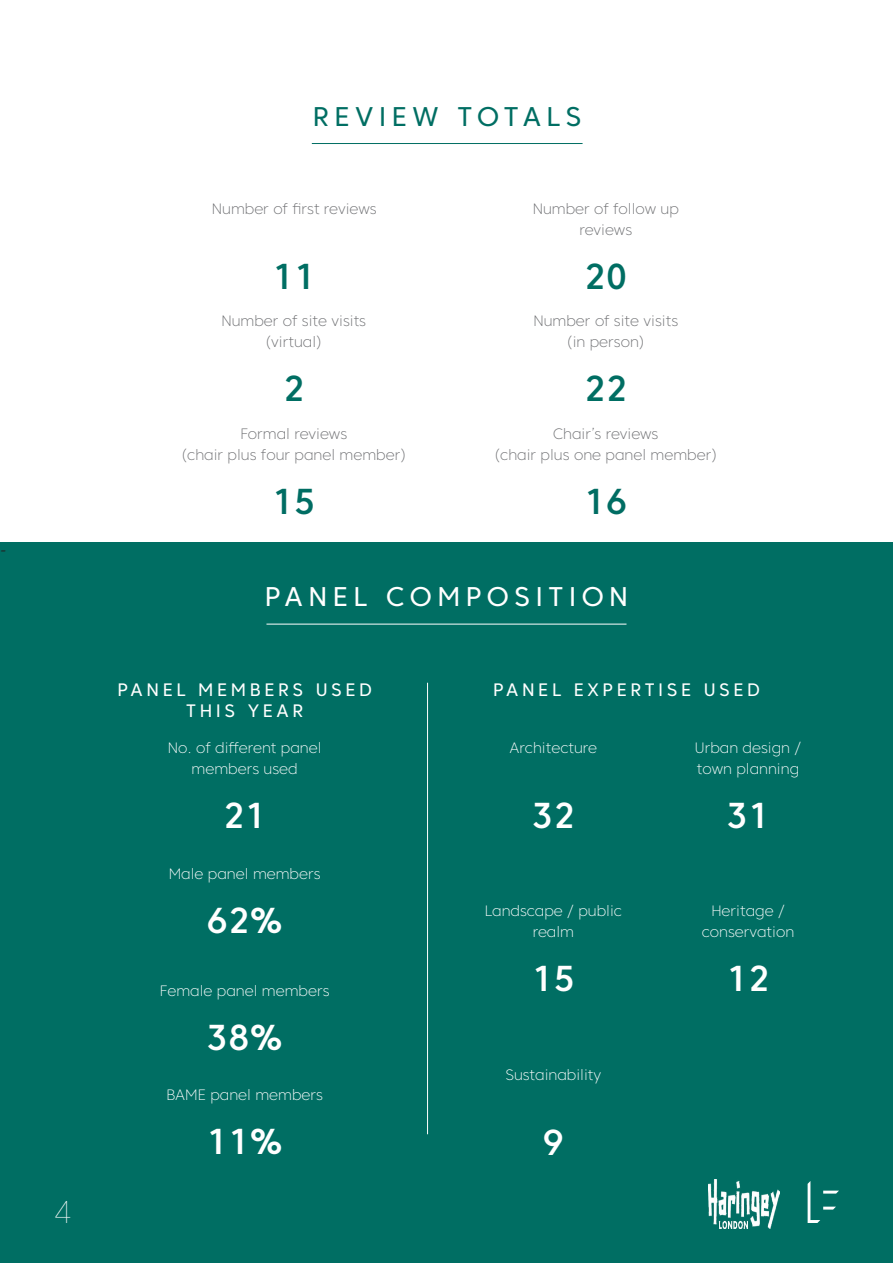
<style>
.page{position:relative;width:893px;height:1263px;background:#fff}
.page>*{position:absolute;margin:0;border:0;box-sizing:border-box;transform-origin:0 0}
.Main_text{font:500 36px "Core Sans C 55";color:#fff}
.Main_text-2{font:500 36px "Core Sans C 55";color:#006e63}
.Main_text-3{font:500 36px "Core Sans C 55";color:#006d63}
.t1{font:100 31.5px "Core Sans C 15";color:#fff}
.Main_text-4{font:27px "Core Sans C 45";letter-spacing:.2em;color:#fff}
.Main_text-5{font:27px "Core Sans C 45";letter-spacing:.2em;color:#006e63}
.t2{font:18px "Core Sans C 45";letter-spacing:.2em;color:#fff}
.t3{font:18px "Minion Pro";color:#231f20}
.Main_text-6{font:200 15px/21px "Core Sans C 25";color:#6c6d70;text-align:center}
.Main_text-7{font:200 15px/21px "Core Sans C 25";color:#fff;text-align:center}
</style>
<div class="page">
<div style="left:0;top:542px;width:893px;height:721px;background:#006e63"></div>
<hr style="left:312px;top:143px;width:271px;height:1px;background:#006e63">
<hr style="left:266px;top:624px;width:360px;height:1px;background:#fff">
<hr style="left:427px;top:683px;width:1px;height:451px;background:#fff">
<svg style="left:808px;top:1181px;width:31px;height:42px"></svg>
<img style="left:708px;top:1179px;width:72px;height:49px">
<p class="t3" style="left:0;top:537px;width:8px">-</p>
<p class="t1" style="left:54px;top:1192px;width:20px">4</p>
<p class="Main_text-5" style="left:313px;top:99px;width:270px">REVIEW TOTALS</p>
<p class="Main_text-6" style="left:212px;top:198px;width:166px">Number of first reviews</p>
<p class="Main_text-2" style="left:273px;top:253px;width:45px">11</p>
<p class="Main_text-6" style="left:221px;top:310px;width:146px">Number of site visits (virtual)</p>
<p class="Main_text-2" style="left:283px;top:366px;width:23px">2</p>
<p class="Main_text-6" style="left:240px;top:423px;width:108px">Formal reviews</p>
<p class="Main_text-6" style="left:181px;top:444px;width:227px">(chair plus four panel member)</p>
<p class="Main_text-3" style="left:272px;top:479px;width:45px">15</p>
<p class="Main_text-6" style="left:533px;top:198px;width:148px">Number of follow up</p>
<p class="Main_text-6" style="left:579px;top:219px;width:54px">reviews</p>
<p class="Main_text-2" style="left:584px;top:253px;width:45px">20</p>
<p class="Main_text-6" style="left:533px;top:310px;width:146px">Number of site visits</p>
<p class="Main_text-6" style="left:567px;top:331px;width:80px">(in person)</p>
<p class="Main_text-2" style="left:584px;top:366px;width:45px">22</p>
<p class="Main_text-6" style="left:553px;top:423px;width:107px">Chair’s reviews</p>
<p class="Main_text-6" style="left:494px;top:444px;width:225px">(chair plus one panel member)</p>
<p class="Main_text-3" style="left:584px;top:479px;width:45px">16</p>
<p class="Main_text-4" style="left:265px;top:580px;width:365px">PANEL COMPOSITION</p>
<p class="t2" style="left:117px;top:678px;width:256px">PANEL MEMBERS USED</p>
<p class="t2" style="left:186px;top:700px;width:119px">THIS YEAR</p>
<p class="Main_text-7" style="left:168px;top:737px;width:155px">No. of different panel</p>
<p class="Main_text-7" style="left:192px;top:758px;width:108px">members used</p>
<p class="Main_text" style="left:223px;top:793px;width:45px">21</p>
<p class="Main_text-7" style="left:169px;top:863px;width:153px">Male panel members</p>
<p class="Main_text" style="left:207px;top:898px;width:78px">62%</p>
<p class="Main_text-7" style="left:160px;top:980px;width:171px">Female panel members</p>
<p class="Main_text" style="left:207px;top:1014px;width:78px">38%</p>
<p class="Main_text-7" style="left:166px;top:1084px;width:158px">BAME panel members</p>
<p class="Main_text" style="left:207px;top:1119px;width:78px">11%</p>
<p class="t2" style="left:493px;top:678px;width:268px">PANEL EXPERTISE USED</p>
<p class="Main_text-7" style="left:510px;top:737px;width:89px">Architecture</p>
<p class="Main_text" style="left:532px;top:792px;width:45px">32</p>
<p class="Main_text-7" style="left:485px;top:900px;width:139px">Landscape / public realm</p>
<p class="Main_text" style="left:532px;top:956px;width:45px">15</p>
<p class="Main_text-7" style="left:505px;top:1064px;width:98px">Sustainability</p>
<p class="Main_text" style="left:543px;top:1119px;width:23px">9</p>
<p class="Main_text-7" style="left:695px;top:737px;width:108px;text-align:left">Urban design / town planning</p>
<p class="Main_text" style="left:726px;top:792px;width:45px">31</p>
<p class="Main_text-7" style="left:711px;top:900px;width:75px">Heritage /</p>
<p class="Main_text-7" style="left:702px;top:921px;width:94px">conservation</p>
<p class="Main_text" style="left:726px;top:956px;width:45px">12</p>
</div>
